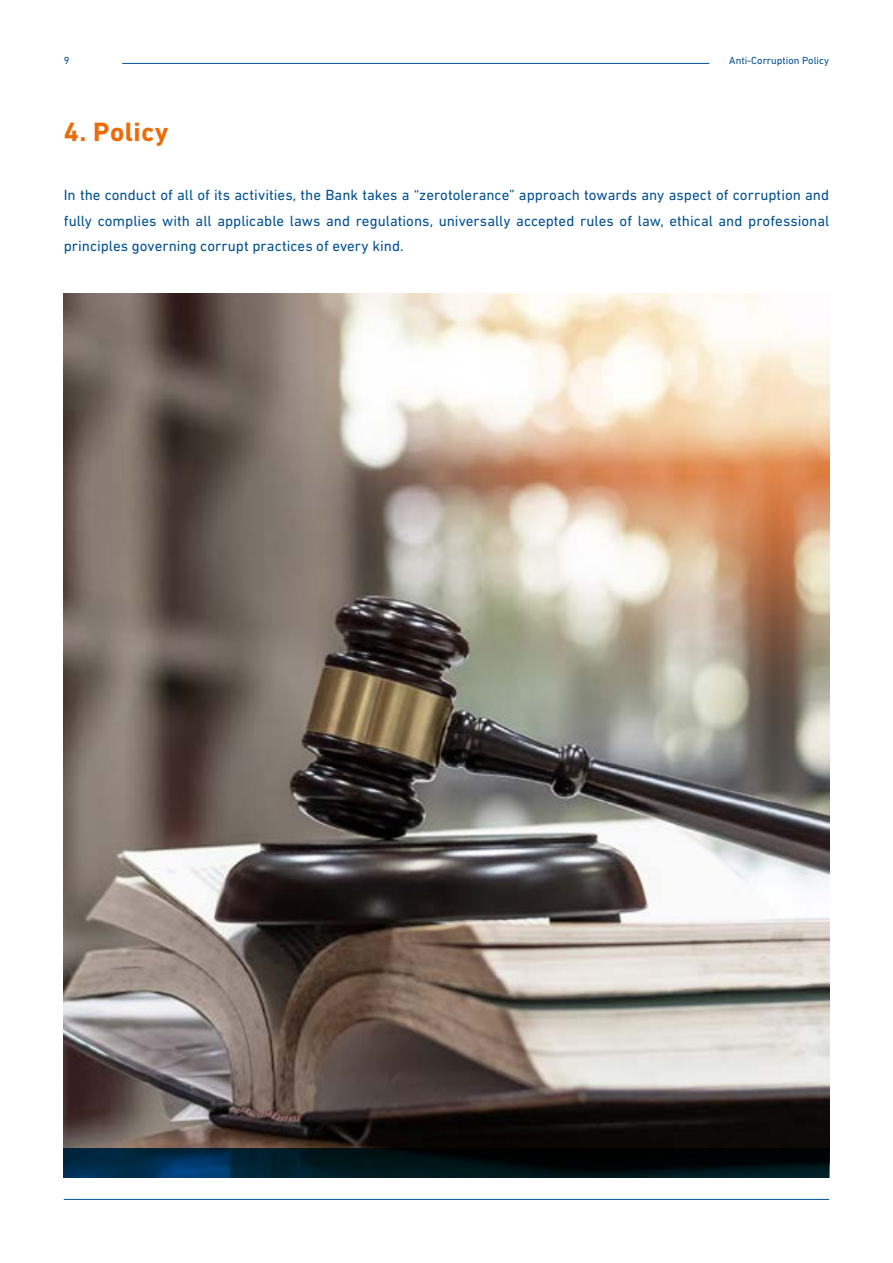
<style>
.page{position:relative;width:893px;height:1263px;background:#fff}
.page>*{position:absolute;margin:0;border:0;box-sizing:border-box;transform-origin:0 0}
.t1{font:700 27px "DIN Next LT Pro";letter-spacing:.02em;color:#ed6b06}
.t2{font:15px/25.5px "DIN Next LT Pro";color:#005092;text-align:justify}
.t3{font:10.5px "DIN Next LT Pro";color:#005092}
</style>
<div class="page">
<hr style="left:64px;top:1199px;width:765px;height:1px;background:#005092">
<hr style="left:122px;top:63px;width:587px;height:1px;background:#005092">
<img style="left:64px;top:293px;width:765px;height:855px">
<svg style="left:64px;top:1148px;width:765px;height:30px"></svg>
<p class="t3" style="left:64px;top:54px;width:7px">9</p>
<p class="t3" style="left:729px;top:54px;width:101px">Anti-Corruption Policy</p>
<h1 class="t1" style="left:64px;top:116px;width:106px">4. Policy</h1>
<p class="t2" style="left:64px;top:182px;width:767px">In the conduct of all of its activities, the Bank takes a “zerotolerance” approach towards any aspect of corruption and fully complies with all applicable laws and regulations, universally accepted rules of law, ethical and professional principles governing corrupt practices of every kind.</p>
</div>
